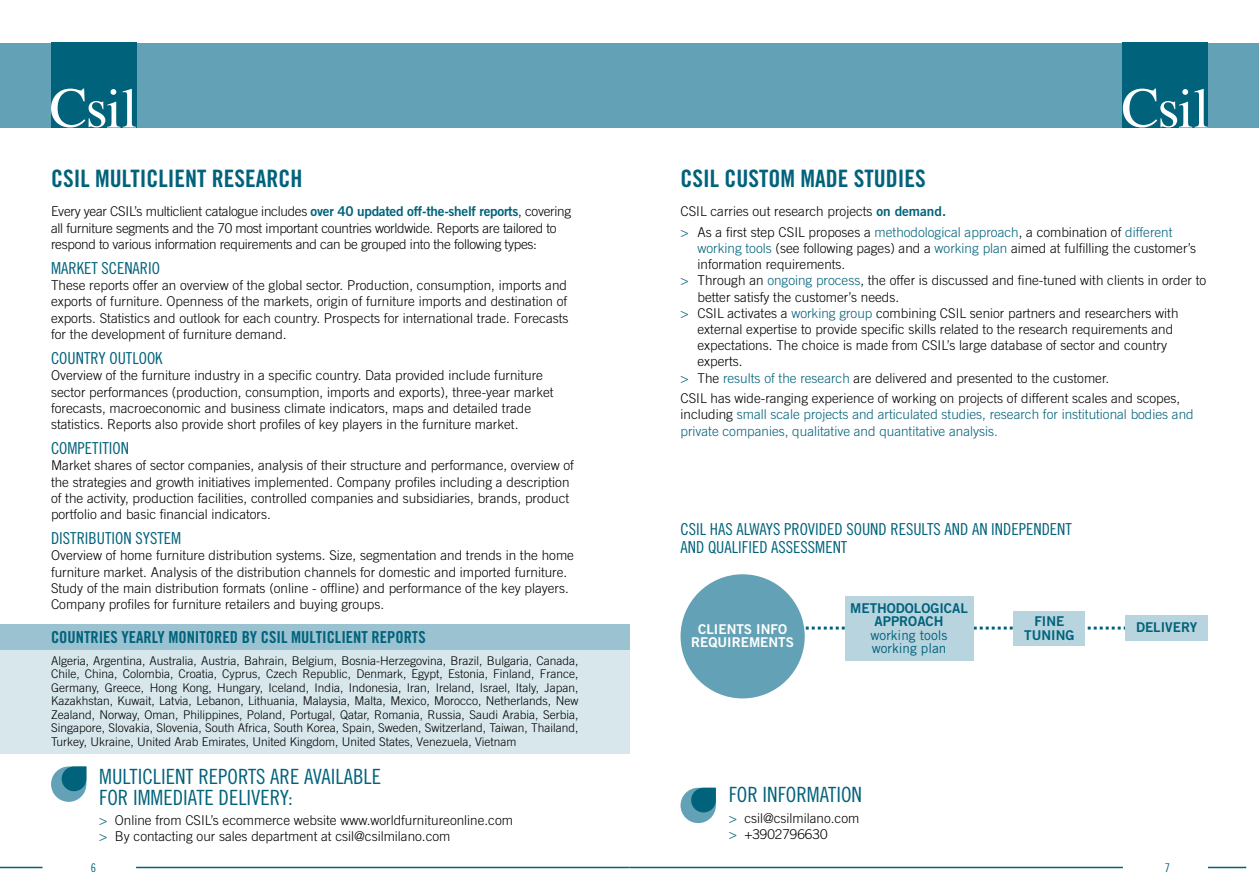
<style>
.page{position:relative;width:1259px;height:893px;background:#fff}
.page>*{position:absolute;margin:0;border:0;box-sizing:border-box;transform-origin:0 0}
.t1{font:24px "Trade Gothic LT Std Bd Cn 20";color:#00627b}
.t2{font:21px/21px "Trade Gothic LT Std Cn 18";color:#00627b}
.t3{font:16.5px/18px "Trade Gothic LT Std Cn 18";color:#00627b}
.t4{font:16.5px "Trade Gothic LT Std Bd Cn 20";color:#00627b}
.t5{font:300 13.5px/16.2px "Trade Gothic LT Std";color:#000}
.t6{font:300 13.5px/16.2px "Trade Gothic LT Std";letter-spacing:-.02em;color:#000}
.t7{font:300 13.5px/16.2px "Trade Gothic LT Std";color:#00627b}
.t8{font:13.5px/13.5px "Trade Gothic LT Std Bd 2";color:#00627b;text-align:center}
.t9{font:13.5px/13.5px "Trade Gothic LT Std Bd 2";color:#fff;text-align:center}
.t10{font:13.5px/13.5px "Trade Gothic LT Std";color:#00627b}
.t11{font:300 12px/13.5px "Trade Gothic LT Std";color:#000;text-align:justify}
.t12{font:12px "Trade Gothic LT Std Cn 18";color:#00627b}
.s1{font-family:"Trade Gothic LT Std Bd 2";font-weight:400;color:#00627b}
.s2{color:#00627b}
.s3{color:#000}
</style>
<div class="page">
<div style="left:0;top:635px;width:629px;height:119px;background:#d7e7ec"></div>
<div style="left:0;top:624px;width:629px;height:25px;background:#9bc2d0"></div>
<svg style="left:803px;top:627px;width:322px;height:3px"></svg>
<svg style="left:51px;top:766px;width:35px;height:36px"></svg>
<div style="left:680px;top:574px;width:124px;height:124px;background:#63a2b6;border-radius:50%"></div>
<div style="left:845px;top:596px;width:128px;height:64px;background:#b8d4de"></div>
<div style="left:1013px;top:611px;width:72px;height:34px;background:#b8d4de"></div>
<div style="left:1125px;top:615px;width:83px;height:26px;background:#b8d4de"></div>
<svg style="left:680px;top:788px;width:36px;height:35px"></svg>
<div style="left:0;top:43px;width:1259px;height:85px;background:#63a2b6"></div>
<div style="left:51px;top:43px;width:85px;height:85px;background:#00627b"></div>
<svg style="left:51px;top:89px;width:85px;height:39px"></svg>
<div style="left:1123px;top:43px;width:85px;height:85px;background:#00627b"></div>
<svg style="left:1123px;top:89px;width:85px;height:39px"></svg>
<hr style="left:0;top:867px;width:43px;height:1px;background:#00627b">
<hr style="left:1208px;top:867px;width:38px;height:1px;background:#00627b">
<hr style="left:136px;top:867px;width:493px;height:1px;background:#00627b">
<hr style="left:629px;top:867px;width:494px;height:1px;background:#00627b">
<h1 class="t1" style="left:51px;top:164px;width:253px">CSIL MULTICLIENT RESEARCH</h1>
<p class="t6" style="left:51px;top:203px;width:522px">Every year CSIL’s multiclient catalogue includes <span class="s1">over 40 updated off-the-shelf reports</span>, covering all furniture segments and the 70 most important countries worldwide. Reports are tailored to respond to various information requirements and can be grouped into the following types:</p>
<p class="t3" style="left:51px;top:259px;width:111px">MARKET SCENARIO</p>
<p class="t5" style="left:51px;top:277px;width:519px;text-align:justify">These reports offer an overview of the global sector. Production, consumption, imports and exports of furniture. Openness of the markets, origin of furniture imports and destination of exports. Statistics and outlook for each country. Prospects for international trade. Forecasts for the development of furniture demand.</p>
<p class="t3" style="left:51px;top:349px;width:113px">COUNTRY OUTLOOK</p>
<p class="t5" style="left:51px;top:367px;width:504px">Overview of the furniture industry in a specific country. Data provided include furniture sector performances (production, consumption, imports and exports), three-year market forecasts, macroeconomic and business climate indicators, maps and detailed trade statistics. Reports also provide short profiles of key players in the furniture market.</p>
<p class="t3" style="left:51px;top:439px;width:79px">COMPETITION</p>
<p class="t5" style="left:51px;top:457px;width:524px">Market shares of sector companies, analysis of their structure and performance, overview of the strategies and growth initiatives implemented. Company profiles including a description of the activity, production facilities, controlled companies and subsidiaries, brands, product portfolio and basic financial indicators.</p>
<p class="t3" style="left:51px;top:529px;width:132px">DISTRIBUTION SYSTEM</p>
<p class="t5" style="left:51px;top:547px;width:524px">Overview of home furniture distribution systems. Size, segmentation and trends in the home furniture market. Analysis of the distribution channels for domestic and imported furniture.<br>Study of the main distribution formats (online - offline) and performance of the key players.<br>Company profiles for furniture retailers and buying groups.</p>
<p class="t4" style="left:51px;top:627px;width:376px">COUNTRIES YEARLY MONITORED BY CSIL MULTICLIENT REPORTS</p>
<p class="t11" style="left:51px;top:654px;width:529px">Algeria, Argentina, Australia, Austria, Bahrain, Belgium, Bosnia-Herzegovina, Brazil, Bulgaria, Canada, Chile, China, Colombia, Croatia, Cyprus, Czech Republic, Denmark, Egypt, Estonia, Finland, France, Germany, Greece, Hong Kong, Hungary, Iceland, India, Indonesia, Iran, Ireland, Israel, Italy, Japan, Kazakhstan, Kuwait, Latvia, Lebanon, Lithuania, Malaysia, Malta, Mexico, Morocco, Netherlands, New Zealand, Norway, Oman, Philippines, Poland, Portugal, Qatar, Romania, Russia, Saudi Arabia, Serbia, Singapore, Slovakia, Slovenia, South Africa, South Korea, Spain, Sweden, Switzerland, Taiwan, Thailand, Turkey, Ukraine, United Arab Emirates, United Kingdom, United States, Venezuela, Vietnam</p>
<h2 class="t2" style="left:99px;top:766px;width:283px">MULTICLIENT REPORTS ARE AVAILABLE<br>FOR IMMEDIATE DELIVERY:</h2>
<p class="t5" style="left:99px;top:812px;width:415px"><span class="s2">&gt;</span> Online from CSIL’s ecommerce website www.worldfurnitureonline.com <span class="s2">&gt;</span> By contacting our sales department at csil@csilmilano.com</p>
<h1 class="t1" style="left:680px;top:164px;width:247px">CSIL CUSTOM MADE STUDIES</h1>
<p class="t5" style="left:680px;top:201px;width:493px;line-height:20.4px">CSIL carries out research projects <span class="s1">on demand.<br></span><span class="s2">&gt;</span> As a first step CSIL proposes a <span class="s2">methodological approach</span>, a combination of <span class="s2">different</span></p>
<p class="t5" style="left:697px;top:240px;width:500px"><span class="s2">working tools</span> (see following pages) and a <span class="s2">working plan</span> aimed at fulfilling the customer’s</p>
<p class="t5" style="left:697px;top:256px;width:149px">information requirements.</p>
<p class="t5" style="left:680px;top:272px;width:527px"><span class="s2">&gt;</span> Through an <span class="s2">ongoing process</span>, the offer is discussed and fine-tuned with clients in order to</p>
<p class="t5" style="left:697px;top:289px;width:203px">better satisfy the customer’s needs.</p>
<p class="t5" style="left:680px;top:305px;width:499px"><span class="s2">&gt;</span> CSIL activates a <span class="s2">working group</span> combining CSIL senior partners and researchers with</p>
<p class="t5" style="left:697px;top:321px;width:477px">external expertise to provide specific skills related to the research requirements and</p>
<p class="t5" style="left:697px;top:337px;width:471px">expectations. The choice is made from CSIL’s large database of sector and country</p>
<p class="t5" style="left:697px;top:353px;width:46px">experts.</p>
<p class="t5" style="left:680px;top:370px;width:430px"><span class="s2">&gt;</span> The <span class="s2">results of the research</span> are delivered and presented to the customer.</p>
<p class="t7" style="left:680px;top:390px;width:515px"><span class="s3">CSIL has wide-ranging experience of working on projects of different scales and scopes, including</span> small scale projects and articulated studies, research for institutional bodies and private companies, qualitative and quantitative analysis.</p>
<p class="t3" style="left:680px;top:520px;width:393px">CSIL HAS ALWAYS PROVIDED SOUND RESULTS AND AN INDEPENDENT<br>AND QUALIFIED ASSESSMENT</p>
<p class="t9" style="left:691px;top:622px;width:104px">CLIENTS INFO<br>REQUIREMENTS</p>
<p class="t8" style="left:850px;top:601px;width:119px">METHODOLOGICAL<br>APPROACH</p>
<p class="t10" style="left:870px;top:628px;width:78px">working tools working plan</p>
<h2 class="t2" style="left:728px;top:784px;width:135px">FOR INFORMATION</h2>
<p class="t5" style="left:728px;top:810px;width:132px"><span class="s2">&gt;</span> csil@csilmilano.com <span class="s2">&gt;</span> +3902796630</p>
<p class="t8" style="left:1024px;top:614px;width:52px">FINE<br>TUNING</p>
<p class="t8" style="left:1136px;top:620px;width:63px">DELIVERY</p>
<p class="t12" style="left:91px;top:860px;width:7px">6</p>
<p class="t12" style="left:1165px;top:860px;width:7px">7</p>
</div>
